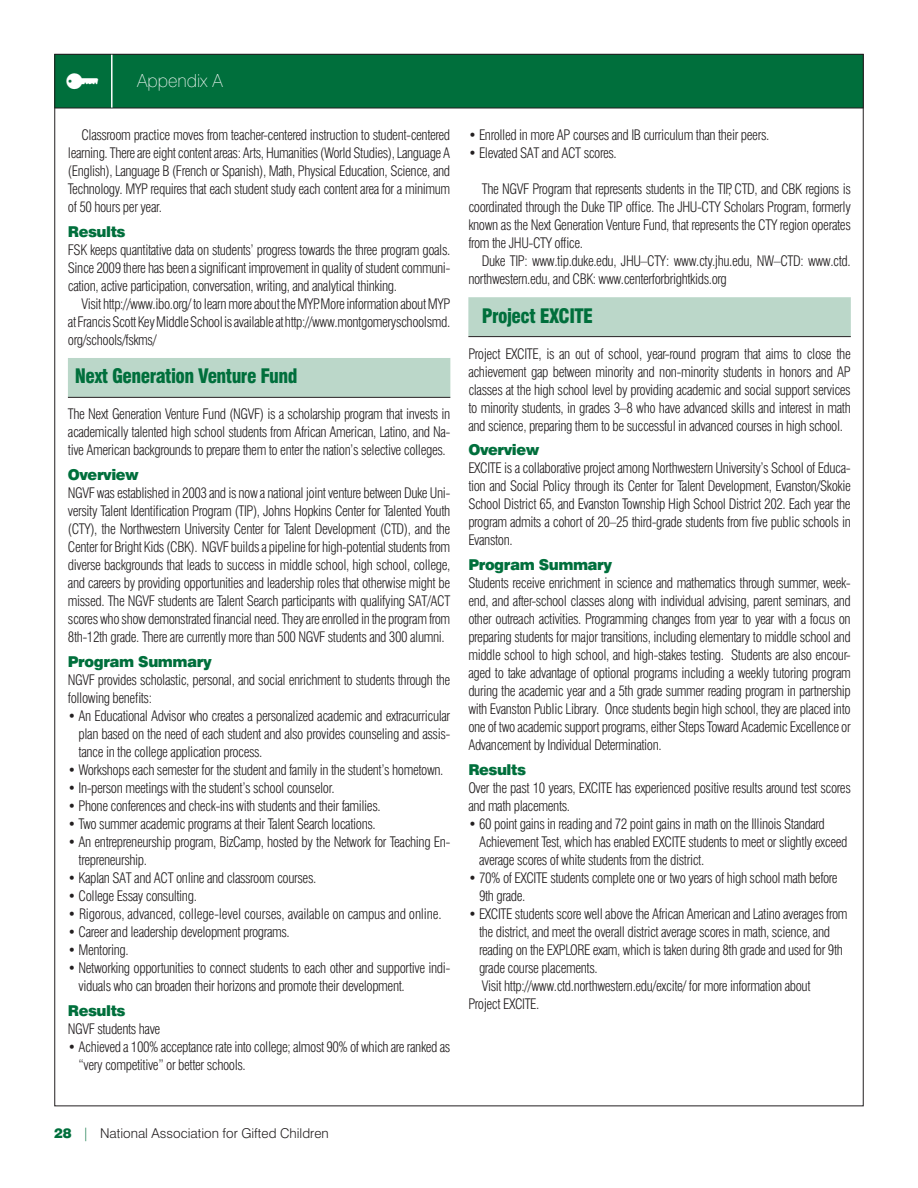
<style>
.page{position:relative;width:918px;height:1188px;background:#fff}
.page>*{position:absolute;margin:0;border:0;box-sizing:border-box;transform-origin:0 0}
.Subhead_2{font:900 condensed 19.5px "Swiss 721 BT";letter-spacing:-.03em;color:#006f3c}
.t1{font:100 18px "Swiss 721 BT";color:#fff}
.Subhead{font:900 15px "Swiss 721 BT";letter-spacing:-.03em;color:#006f3c}
.Body_text_NO_INDENT{font:300 condensed 14.25px/18px "Swiss 721 BT";letter-spacing:-.03em;color:#231f20;text-align:justify}
.Body_text{font:300 condensed 14.25px/18px "Swiss 721 BT";letter-spacing:-.03em;color:#231f20;text-align:justify}
.Body_Text_BULLETED{font:300 condensed 14.25px/18px "Swiss 721 BT";letter-spacing:-.03em;color:#231f20}
.t2{font:300 13.5px "Swiss 721 BT";color:#231f20}
.s1{font-family:"Click Bits Icons 2";font-weight:400;font-size:31.5px}
.s2{font-weight:900;color:#006f3c}
.s3{color:#006f3c}
</style>
<div class="page">
<div style="left:55px;top:54px;width:808px;height:54px;background:#006f3c"></div>
<div style="left:54px;top:54px;width:810px;height:54px;border:1px solid #231f20"></div>
<hr style="left:111px;top:55px;width:2px;height:53px;background:#fff">
<div style="left:68px;top:358px;width:382px;height:39px;background:#bbd7c9"></div>
<hr style="left:68px;top:397px;width:382px;height:1px;background:#231f20">
<div style="left:468px;top:297px;width:383px;height:39px;background:#bbd7c9"></div>
<hr style="left:468px;top:336px;width:383px;height:1px;background:#231f20">
<p class="t1" style="left:65px;top:69px;width:159px"><span class="s1">p</span> Appendix A</p>
<p class="Body_text" style="left:68px;top:126px;width:384px;text-indent:14px">Classroom practice moves from teacher-centered instruction to student-centered learning. There are eight content areas: Arts, Humanities (World Studies), Language A (English), Language B (French or Spanish), Math, Physical Education, Science, and Technology. MYP requires that each student study each content area for a minimum of 50 hours per year.</p>
<p class="Subhead" style="left:68px;top:223px;width:59px">Results</p>
<p class="Body_text_NO_INDENT" style="left:68px;top:241px;width:384px">FSK keeps quantitative data on students’ progress towards the three program goals.<br>Since 2009 there has been a significant improvement in quality of student communi&shy;cation, active participation, conversation, writing, and analytical thinking.</p>
<p class="Body_text" style="left:68px;top:295px;width:384px;text-indent:14px">Visit http://www.ibo.org/ to learn more about the MYP. More information about MYP at Francis Scott Key Middle School is available at http://www.montgomeryschoolsmd. org/schools/fskms/</p>
<p class="Subhead_2" style="left:75px;top:365px;width:225px">Next Generation Venture Fund</p>
<p class="Body_text_NO_INDENT" style="left:68px;top:405px;width:384px">The Next Generation Venture Fund (NGVF) is a scholarship program that invests in academically talented high school students from African American, Latino, and Na&shy;tive American backgrounds to prepare them to enter the nation’s selective colleges.</p>
<p class="Subhead" style="left:68px;top:466px;width:73px">Overview</p>
<p class="Body_text_NO_INDENT" style="left:68px;top:484px;width:384px">NGVF was established in 2003 and is now a national joint venture between Duke Uni&shy;versity Talent Identification Program (TIP), Johns Hopkins Center for Talented Youth (CTY), the Northwestern University Center for Talent Development (CTD), and the Center for Bright Kids (CBK). NGVF builds a pipeline for high-potential students from diverse backgrounds that leads to success in middle school, high school, college, and careers by providing opportunities and leadership roles that otherwise might be missed. The NGVF students are Talent Search participants with qualifying SAT/ACT scores who show demonstrated financial need. They are enrolled in the program from 8th-12th grade. There are currently more than 500 NGVF students and 300 alumni.</p>
<p class="Subhead" style="left:68px;top:652px;width:145px">Program Summary</p>
<p class="Body_text_NO_INDENT" style="left:68px;top:671px;width:384px">NGVF provides scholastic, personal, and social enrichment to students through the following benefits:</p>
<p class="Body_text_NO_INDENT" style="left:79px;top:707px;width:373px;text-indent:-11px">• An Educational Advisor who creates a personalized academic and extracurricular plan based on the need of each student and also provides counseling and assis&shy;tance in the college application process.</p>
<p class="Body_text_NO_INDENT" style="left:68px;top:761px;width:377px">• Workshops each semester for the student and family in the student’s hometown.</p>
<p class="Body_text_NO_INDENT" style="left:68px;top:779px;width:268px">• In-person meetings with the student’s school counselor.</p>
<p class="Body_text_NO_INDENT" style="left:68px;top:797px;width:314px">• Phone conferences and check-ins with students and their families.</p>
<p class="Body_text_NO_INDENT" style="left:68px;top:815px;width:309px">• Two summer academic programs at their Talent Search locations.</p>
<p class="Body_text_NO_INDENT" style="left:79px;top:833px;width:373px;text-indent:-11px">• An entrepreneurship program, BizCamp, hosted by the Network for Teaching En&shy;trepreneurship.</p>
<p class="Body_text_NO_INDENT" style="left:68px;top:869px;width:250px">• Kaplan SAT and ACT online and classroom courses.</p>
<p class="Body_text_NO_INDENT" style="left:68px;top:887px;width:131px">• College Essay consulting.</p>
<p class="Body_text_NO_INDENT" style="left:68px;top:905px;width:375px">• Rigorous, advanced, college-level courses, available on campus and online.</p>
<p class="Body_text_NO_INDENT" style="left:68px;top:923px;width:223px">• Career and leadership development programs.</p>
<p class="Body_text_NO_INDENT" style="left:68px;top:941px;width:62px">• Mentoring.</p>
<p class="Body_text_NO_INDENT" style="left:79px;top:959px;width:373px;text-indent:-11px">• Networking opportunities to connect students to each other and supportive indi&shy;viduals who can broaden their horizons and promote their development.</p>
<p class="Subhead" style="left:68px;top:1001px;width:59px">Results</p>
<p class="Body_text_NO_INDENT" style="left:68px;top:1020px;width:94px">NGVF students have</p>
<p class="Body_text_NO_INDENT" style="left:79px;top:1038px;width:373px;text-indent:-11px">• Achieved a 100% acceptance rate into college; almost 90% of which are ranked as “very competitive” or better schools.</p>
<p class="Body_text_NO_INDENT" style="left:468px;top:126px;width:303px">• Enrolled in more AP courses and IB curriculum than their peers.</p>
<p class="Body_text_NO_INDENT" style="left:468px;top:144px;width:150px">• Elevated SAT and ACT scores.</p>
<p class="Body_text" style="left:468px;top:180px;width:384px;text-indent:14px">The NGVF Program that represents students in the TIP, CTD, and CBK regions is coordinated through the Duke TIP office. The JHU-CTY Scholars Program, formerly known as the Next Generation Venture Fund, that represents the CTY region operates from the JHU-CTY office.</p>
<p class="Body_text" style="left:468px;top:252px;width:384px;text-indent:14px">Duke TIP: www.tip.duke.edu, JHU–CTY: www.cty.jhu.edu, NW–CTD: www.ctd. northwestern.edu, and CBK: www.centerforbrightkids.org</p>
<p class="Subhead_2" style="left:482px;top:304px;width:113px">Project EXCITE</p>
<p class="Body_text_NO_INDENT" style="left:468px;top:345px;width:384px">Project EXCITE, is an out of school, year-round program that aims to close the achievement gap between minority and non-minority students in honors and AP classes at the high school level by providing academic and social support services to minority students, in grades 3–8 who have advanced skills and interest in math and science, preparing them to be successful in advanced courses in high school.</p>
<p class="Subhead" style="left:468px;top:441px;width:73px">Overview</p>
<p class="Body_text_NO_INDENT" style="left:468px;top:459px;width:384px">EXCITE is a collaborative project among Northwestern University’s School of Educa&shy;tion and Social Policy through its Center for Talent Development, Evanston/Skokie School District 65, and Evanston Township High School District 202. Each year the program admits a cohort of 20–25 third-grade students from five public schools in Evanston.</p>
<p class="Subhead" style="left:468px;top:556px;width:145px">Program Summary</p>
<p class="Body_text_NO_INDENT" style="left:468px;top:574px;width:384px">Students receive enrichment in science and mathematics through summer, week&shy;end, and after-school classes along with individual advising, parent seminars, and other outreach activities. Programming changes from year to year with a focus on preparing students for major transitions, including elementary to middle school and middle school to high school, and high-stakes testing. Students are also encour&shy;aged to take advantage of optional programs including a weekly tutoring program during the academic year and a 5th grade summer reading program in partnership with Evanston Public Library. Once students begin high school, they are placed into one of two academic support programs, either Steps Toward Academic Excellence or Advancement by Individual Determination.</p>
<p class="Subhead" style="left:468px;top:760px;width:59px">Results</p>
<p class="Body_text_NO_INDENT" style="left:468px;top:779px;width:384px">Over the past 10 years, EXCITE has experienced positive results around test scores and math placements.</p>
<p class="Body_Text_BULLETED" style="left:479px;top:815px;width:370px;text-indent:-11px">• 60 point gains in reading and 72 point gains in math on the Illinois Standard<br>Achievement Test, which has enabled EXCITE students to meet or slightly exceed average scores of white students from the district.</p>
<p class="Body_Text_BULLETED" style="left:479px;top:869px;width:360px;text-indent:-11px">• 70% of EXCITE students complete one or two years of high school math before<br>9th grade.</p>
<p class="Body_Text_BULLETED" style="left:479px;top:905px;width:370px;text-indent:-11px">• EXCITE students score well above the African American and Latino averages from the district, and meet the overall district average scores in math, science, and reading on the EXPLORE exam, which is taken during 8th grade and used for 9th grade course placements.</p>
<p class="Body_text" style="left:468px;top:977px;width:344px;text-indent:14px">Visit http://www.ctd.northwestern.edu/excite/ for more information about<br>Project EXCITE.</p>
<p class="t2" style="left:54px;top:1125px;width:276px"><span class="s2">28</span> <span class="s3">|</span> National Association for Gifted Children</p>
</div>
